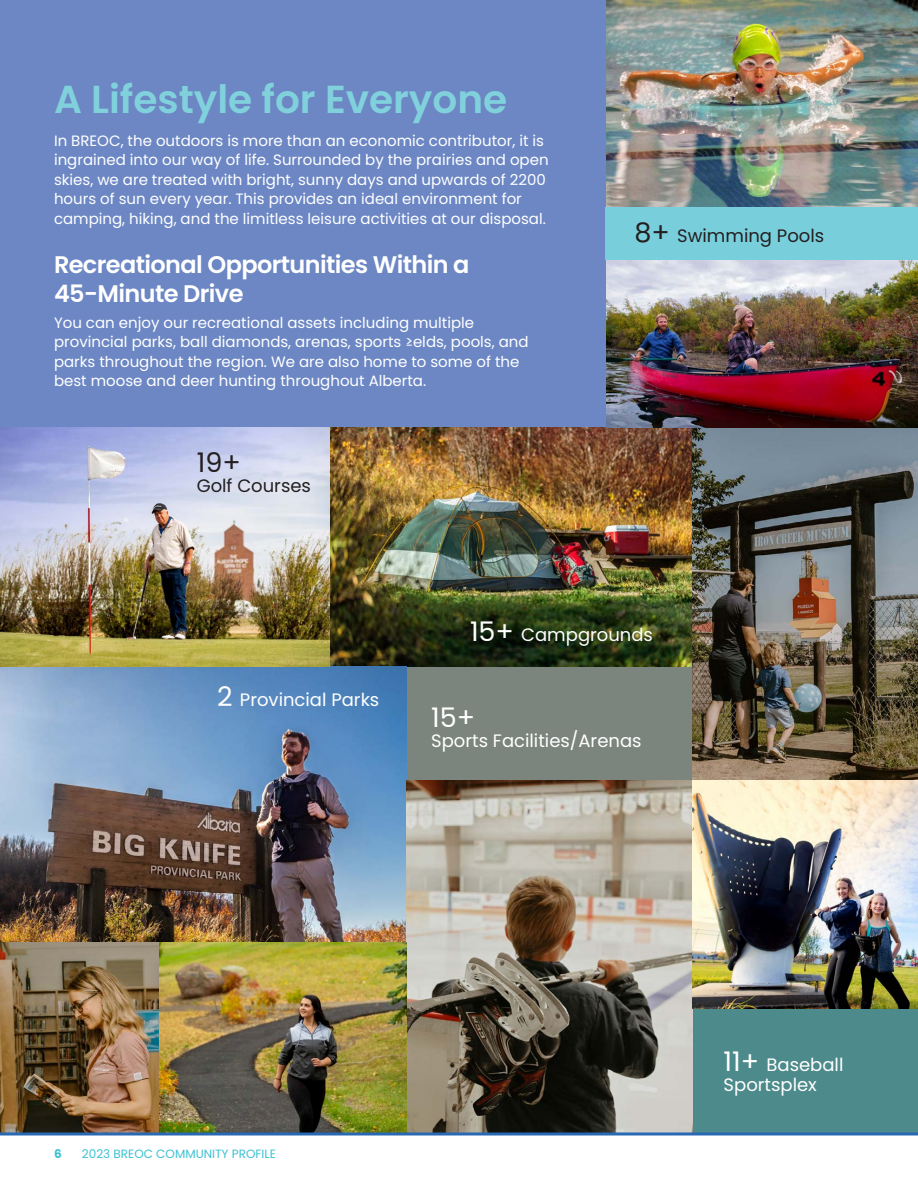
<style>
.page{position:relative;width:918px;height:1188px;background:#fff}
.page>*{position:absolute;margin:0;border:0;box-sizing:border-box;transform-origin:0 0}
.Header_1{font:600 39px "Poppins";color:#81d1dd}
.Paragraph_Style_1{font:27px "Poppins";color:#231f20}
.Paragraph_Style_1-2{font:27px "Poppins";color:#fff}
.Paragraph_Style_1-3{font:600 24px/28.8px "Poppins";letter-spacing:-.025em;color:#fff}
.Paragraph_Style_1-4{font:18px/19.5px "Poppins";color:#fff}
.Paragraph_Style_1-5{font:18px "Poppins";color:#231f20}
.Paragraph_Style_1-6{font:15px/19.5px "Poppins";color:#fff}
.t1{font:12px "Poppins";color:#3dc1d2}
.t2{font:700 12px "Poppins";color:#3dc1d2}
.s1{font-size:27px}
</style>
<div class="page">
<div style="left:0;top:0;width:606px;height:428px;background:#6c87c4"></div>
<div style="left:406px;top:666px;width:287px;height:152px;background:#7b857d"></div>
<div style="left:693px;top:938px;width:225px;height:196px;background:#4d8a8b"></div>
<img style="left:0;top:428px;width:693px;height:238px">
<img style="left:0;top:666px;width:406px;height:277px">
<img style="left:693px;top:428px;width:225px;height:353px">
<img style="left:606px;top:260px;width:312px;height:168px">
<img style="left:606px;top:0;width:312px;height:207px">
<img style="left:406px;top:781px;width:287px;height:351px">
<img style="left:158px;top:943px;width:248px;height:189px">
<img style="left:0;top:943px;width:158px;height:189px">
<img style="left:693px;top:781px;width:225px;height:228px">
<div style="left:606px;top:207px;width:312px;height:53px;background:#78cfdb"></div>
<svg style="left:0;top:1132px;width:918px;height:4px;background:#497ab0"></svg>
<p class="Header_1" style="left:54px;top:77px;width:455px">A Lifestyle for Everyone</p>
<p class="Paragraph_Style_1-6" style="left:54px;top:131px;width:496px">In BREOC, the outdoors is more than an economic contributor, it is ingrained into our way of life. Surrounded by the prairies and open skies, we are treated with bright, sunny days and upwards of 2200 hours of sun every year. This provides an ideal environment for camping, hiking, and the limitless leisure activities at our disposal.</p>
<p class="Paragraph_Style_1-3" style="left:54px;top:250px;width:417px">Recreational Opportunities Within a<br>45-Minute Drive</p>
<p class="Paragraph_Style_1-6" style="left:54px;top:313px;width:476px">You can enjoy our recreational assets including multiple provincial parks, ball diamonds, arenas, sports fields, pools, and parks throughout the region. We are also home to some of the best moose and deer hunting throughout Alberta.</p>
<p class="Paragraph_Style_1" style="left:197px;top:447px;width:46px">19+</p>
<p class="Paragraph_Style_1-5" style="left:197px;top:475px;width:116px">Golf Courses</p>
<p class="Paragraph_Style_1-5" style="left:634px;top:225px;width:191px"><span class="s1">8+</span> Swimming Pools</p>
<p class="Paragraph_Style_1-4" style="left:217px;top:690px;width:164px"><span class="s1">2</span> Provincial Parks</p>
<p class="Paragraph_Style_1-4" style="left:470px;top:625px;width:185px"><span class="s1">15+</span> Campgrounds</p>
<p class="Paragraph_Style_1-2" style="left:431px;top:702px;width:46px">15+</p>
<p class="Paragraph_Style_1-4" style="left:431px;top:731px;width:212px">Sports Facilities/Arenas</p>
<p class="t2" style="left:54px;top:1147px;width:9px">6</p>
<p class="t1" style="left:82px;top:1147px;width:195px">2023 BREOC COMMUNITY PROFILE</p>
<p class="Paragraph_Style_1-4" style="left:724px;top:1055px;width:121px"><span class="s1">11+</span> Baseball<br>Sportsplex</p>
</div>
